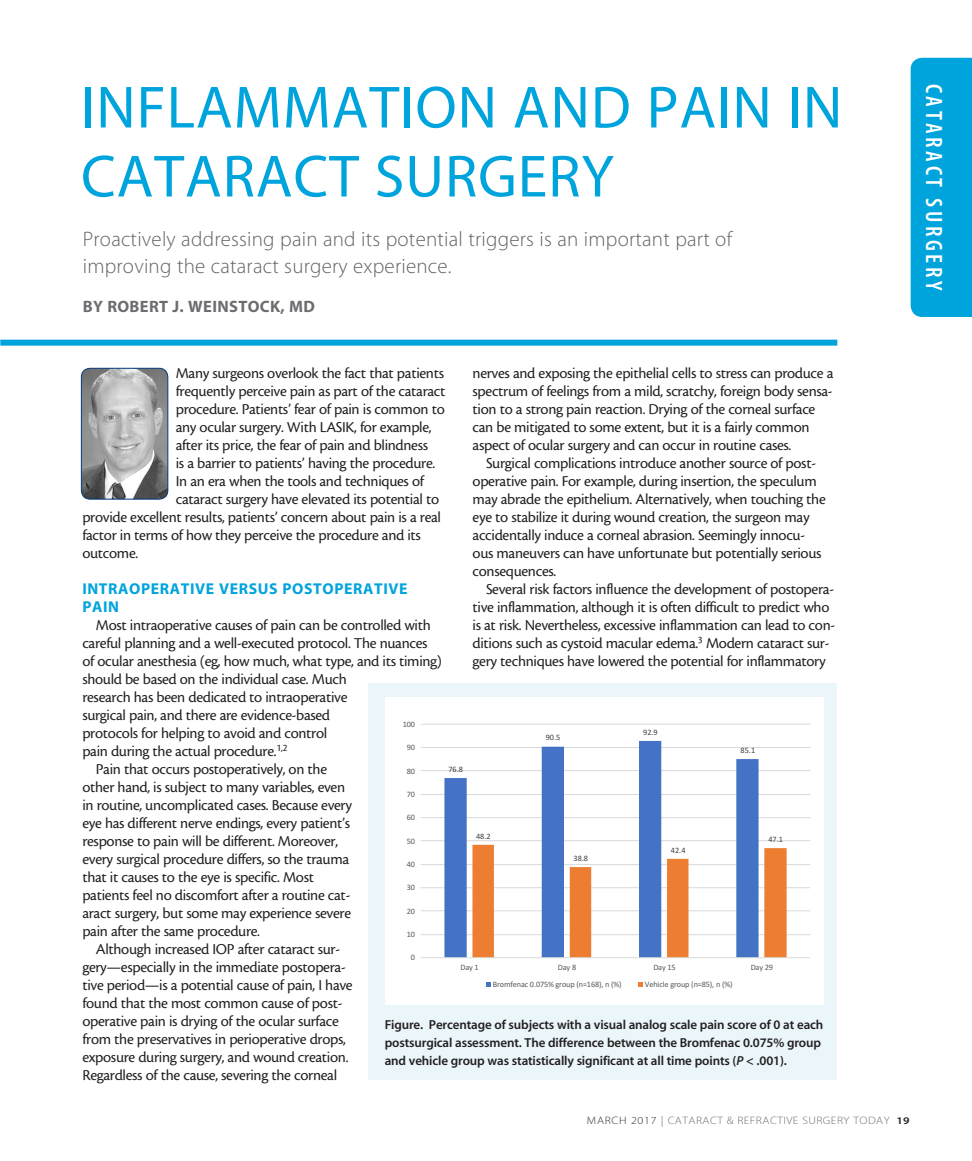
<style>
.page{position:relative;width:972px;height:1161px;background:#fff}
.page>*{position:absolute;margin:0;border:0;box-sizing:border-box;transform-origin:0 0}
.headline{font:60px/69px "Myriad MM 400 600";letter-spacing:.015em;color:#00a4dc}
.t1{font:23.7px "Myriad MM 565 300";letter-spacing:.15em;color:#fff}
.deck{font:21px/27px "Myriad MM 215 600";letter-spacing:.01em;color:#636366}
.author{font:16.5px "Myriad MM 700 600";letter-spacing:.02em;color:#6c6d70}
.body{font:15.75px/18px "Cronos MM 408 10";letter-spacing:-.02em;color:#231f20}
.body_first{font:15.75px "Cronos MM 408 10";letter-spacing:-.02em;color:#231f20}
.subhead{font:15.75px/18px "Myriad MM 700 600";letter-spacing:.04em;color:#00a4dc}
.t2{font:13.05px/18px "Myriad MM 565 600";letter-spacing:-.01em;color:#231f20}
.t3{font:10.8px "Myriad MM 215 600";letter-spacing:.04em;color:#6c6d70;scale:1.11 1}
.t4{font:8.25px "Calibri";letter-spacing:-.02em;color:#595959}
.t5{font:8.25px "Calibri";color:#404040}
.s1{font-family:"Myriad MM It 565 600"}
.s2{color:#312f30}
.s3{font-family:"Myriad MM 400 600";color:#939598}
.s4{font-family:"Myriad MM 565 600";font-size:10.2px;color:#231f20}
</style>
<div class="page">
<div style="left:911px;top:58px;width:61px;height:259px;background:#00a4dc"></div>
<div style="left:0;top:340px;width:837px;height:6px;background:#00a4dc"></div>
<img style="left:81px;top:368px;width:87px;height:131px">
<div style="left:81px;top:368px;width:87px;height:132px;border:1px solid #013a79;border-radius:9px"></div>
<div style="left:368px;top:683px;width:468px;height:397px;background:#ebf6fb"></div>
<div style="left:385px;top:697px;width:439px;height:308px;background:#fff"></div>
<hr style="left:421px;top:934px;width:389px;height:1px;background:#d9d9d9">
<hr style="left:421px;top:910px;width:389px;height:1px;background:#d9d9d9">
<hr style="left:421px;top:887px;width:389px;height:1px;background:#d9d9d9">
<hr style="left:421px;top:864px;width:389px;height:1px;background:#d9d9d9">
<hr style="left:421px;top:840px;width:389px;height:1px;background:#d9d9d9">
<hr style="left:421px;top:817px;width:389px;height:1px;background:#d9d9d9">
<hr style="left:421px;top:794px;width:389px;height:1px;background:#d9d9d9">
<hr style="left:421px;top:770px;width:389px;height:1px;background:#d9d9d9">
<hr style="left:421px;top:747px;width:389px;height:1px;background:#d9d9d9">
<hr style="left:421px;top:724px;width:389px;height:1px;background:#d9d9d9">
<svg style="left:444px;top:741px;width:315px;height:216px"></svg>
<svg style="left:472px;top:845px;width:315px;height:112px"></svg>
<hr style="left:421px;top:957px;width:389px;height:1px;background:#d9d9d9">
<svg style="left:487px;top:982px;width:4px;height:5px"></svg>
<svg style="left:639px;top:982px;width:4px;height:5px"></svg>
<p class="headline" style="left:81px;top:76px;width:763px">INFLAMMATION AND PAIN IN<br>CATARACT SURGERY</p>
<p class="deck" style="left:83px;top:226px;width:651px">Proactively addressing pain and its potential triggers is an important part of improving the cataract surgery experience.</p>
<p class="author" style="left:83px;top:298px;width:234px">BY ROBERT J. WEINSTOCK, MD</p>
<h2 class="t1" style="left:946px;top:84px;width:208px;rotate:90deg">CATARACT SURGERY</h2>
<p class="body_first" style="left:176px;top:365px;width:270px">Many surgeons overlook the fact that patients</p>
<p class="body_first" style="left:176px;top:383px;width:271px">frequently perceive pain as part of the cataract</p>
<p class="body_first" style="left:176px;top:401px;width:271px">procedure. Patients’ fear of pain is common to</p>
<p class="body_first" style="left:176px;top:419px;width:257px">any ocular surgery. With LASIK, for example,</p>
<p class="body_first" style="left:176px;top:437px;width:254px">after its price, the fear of pain and blindness</p>
<p class="body_first" style="left:176px;top:455px;width:261px">is a barrier to patients’ having the procedure.</p>
<p class="body_first" style="left:176px;top:473px;width:250px">In an era when the tools and techniques of</p>
<p class="body_first" style="left:176px;top:491px;width:265px">cataract surgery have elevated its potential to</p>
<p class="body_first" style="left:82px;top:509px;width:360px">provide excellent results, patients’ concern about pain is a real</p>
<p class="body_first" style="left:82px;top:527px;width:340px">factor in terms of how they perceive the procedure and its</p>
<p class="body_first" style="left:82px;top:545px;width:57px">outcome.</p>
<p class="subhead" style="left:82px;top:581px;width:327px">INTRAOPERATIVE VERSUS POSTOPERATIVE<br>PAIN</p>
<p class="body" style="left:82px;top:616px;width:361px;text-indent:14px">Most intraoperative causes of pain can be controlled with careful planning and a well-executed protocol. The nuances of ocular anesthesia (eg, how much, what type, and its timing) should be based on the individual case. Much<br>research has been dedicated to intraoperative<br>surgical pain, and there are evidence-based<br>protocols for helping to avoid and control<br>pain during the actual procedure.<sup>1,2</sup></p>
<p class="body" style="left:82px;top:760px;width:271px;text-indent:14px">Pain that occurs postoperatively, on the other hand, is subject to many variables, even in routine, uncomplicated cases. Because every eye has different nerve endings, every patient’s response to pain will be different. Moreover, every surgical procedure differs, so the trauma that it causes to the eye is specific. Most patients feel no discomfort after a routine cat&shy;aract surgery, but some may experience severe pain after the same procedure.</p>
<p class="body" style="left:82px;top:940px;width:272px;text-indent:14px">Although increased IOP after cataract sur&shy;gery—especially in the immediate postopera&shy;tive period—is a potential cause of pain, I have found that the most common cause of post&shy;operative pain is drying of the ocular surface from the preservatives in perioperative drops, exposure during surgery, and wound creation.<br>Regardless of the cause, severing the corneal</p>
<p class="body" style="left:473px;top:364px;width:362px">nerves and exposing the epithelial cells to stress can produce a spectrum of feelings from a mild, scratchy, foreign body sensa&shy;tion to a strong pain reaction. Drying of the corneal surface can be mitigated to some extent, but it is a fairly common aspect of ocular surgery and can occur in routine cases.</p>
<p class="body" style="left:473px;top:454px;width:355px;text-indent:14px">Surgical complications introduce another source of post&shy;operative pain. For example, during insertion, the speculum may abrade the epithelium. Alternatively, when touching the eye to stabilize it during wound creation, the surgeon may accidentally induce a corneal abrasion. Seemingly innocu&shy;ous maneuvers can have unfortunate but potentially serious consequences.</p>
<p class="body" style="left:473px;top:580px;width:364px;text-indent:14px">Several risk factors influence the development of postopera&shy;tive inflammation, although it is often difficult to predict who is at risk. Nevertheless, excessive inflammation can lead to con&shy;ditions such as cystoid macular edema.<sup>3</sup> Modern cataract sur&shy;gery techniques have lowered the potential for inflammatory</p>
<p class="t4" style="left:403px;top:718px;width:14px">100</p>
<p class="t5" style="left:643px;top:726px;width:16px">92.9</p>
<p class="t5" style="left:546px;top:732px;width:16px">90.5</p>
<p class="t4" style="left:407px;top:742px;width:10px">90</p>
<p class="t5" style="left:741px;top:744px;width:16px">85.1</p>
<p class="t5" style="left:448px;top:764px;width:16px">76.8</p>
<p class="t4" style="left:407px;top:765px;width:10px">80</p>
<p class="t4" style="left:407px;top:788px;width:10px">70</p>
<p class="t4" style="left:407px;top:812px;width:10px">60</p>
<p class="t5" style="left:476px;top:831px;width:16px">48.2</p>
<p class="t5" style="left:768px;top:833px;width:16px">47.1</p>
<p class="t4" style="left:407px;top:835px;width:10px">50</p>
<p class="t5" style="left:671px;top:844px;width:16px">42.4</p>
<p class="t5" style="left:574px;top:852px;width:16px">38.8</p>
<p class="t4" style="left:407px;top:858px;width:10px">40</p>
<p class="t4" style="left:407px;top:882px;width:10px">30</p>
<p class="t4" style="left:407px;top:905px;width:10px">20</p>
<p class="t4" style="left:407px;top:928px;width:10px">10</p>
<p class="t4" style="left:411px;top:952px;width:6px">0</p>
<p class="t4" style="left:461px;top:962px;width:20px">Day 1</p>
<p class="t4" style="left:558px;top:962px;width:20px">Day 8</p>
<p class="t4" style="left:653px;top:962px;width:24px">Day 15</p>
<p class="t4" style="left:751px;top:962px;width:24px">Day 29</p>
<p class="t4" style="left:493px;top:979px;width:131px">Bromfenac 0.075% group (n=168), n (%)</p>
<p class="t4" style="left:645px;top:979px;width:89px">Vehicle group (n=85), n (%)</p>
<p class="t2" style="left:385px;top:1017px;width:440px">Figure. Percentage of subjects with a visual analog scale pain score of 0 at each postsurgical assessment. The difference between the Bromfenac 0.075% group and vehicle group was statistically significant at all time points (<span class="s1">P</span> &lt; .001).</p>
<p class="t3" style="left:587px;top:1115px;width:292px"><span class="s2">MARCH 2017</span> <span class="s3">|</span> CATARACT &amp; REFRACTIVE SURGERY TODAY <span class="s4">19</span></p>
</div>
